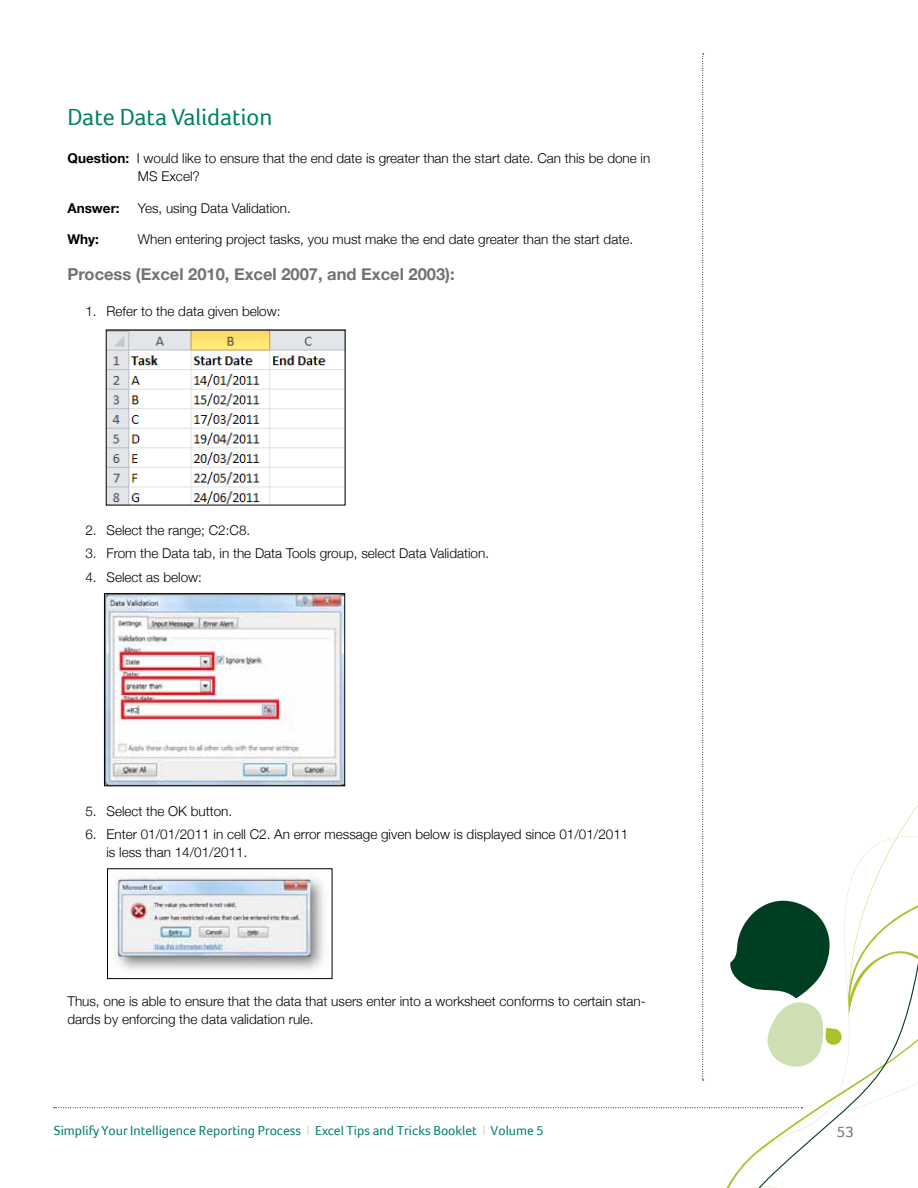
<style>
.page{position:relative;width:918px;height:1188px;background:#fff}
.page>*{position:absolute;margin:0;border:0;box-sizing:border-box;transform-origin:0 0}
.t1{font:24px "Foco";color:#008066}
.t2{font:700 16.5px "Helvetica Neue";color:#717073}
.t3{font:15.75px "Foco";color:#717073}
.t4{font:300 13.5px/18px "Helvetica Neue";color:#000}
.t5{font:13.5px "Foco";color:#008066}
.t6{font:700 13.5px "Helvetica Neue";color:#000}
.s1{font-weight:700}
.s2{color:#cee0b3}
</style>
<div class="page">
<svg style="left:692px;top:769px;width:226px;height:419px"></svg>
<img style="left:108px;top:332px;width:235px;height:171px">
<img style="left:106px;top:595px;width:237px;height:189px">
<div style="left:104px;top:593px;width:241px;height:193px;border:1px solid #000"></div>
<img style="left:115px;top:876px;width:209px;height:94px">
<div style="left:107px;top:868px;width:225px;height:111px;border:1px solid #000"></div>
<h1 class="t1" style="left:67px;top:103px;width:206px">Date Data Validation</h1>
<p class="t4" style="left:138px;top:149px;width:514px;text-indent:-70px"><span class="s1">Question:</span> I would like to ensure that the end date is greater than the start date. Can this be done in<br>MS Excel?</p>
<p class="t6" style="left:67px;top:200px;width:54px">Answer:</p>
<p class="t4" style="left:138px;top:199px;width:154px">Yes, using Data Validation.</p>
<p class="t6" style="left:67px;top:231px;width:33px">Why:</p>
<p class="t4" style="left:138px;top:230px;width:497px">When entering project tasks, you must make the end date greater than the start date.</p>
<p class="t2" style="left:67px;top:264px;width:389px">Process (Excel 2010, Excel 2007, and Excel 2003):</p>
<p class="t4" style="left:85px;top:302px;width:197px">1. Refer to the data given below:</p>
<p class="t4" style="left:85px;top:521px;width:166px">2. Select the range; C2:C8.</p>
<p class="t4" style="left:85px;top:544px;width:405px">3. From the Data tab, in the Data Tools group, select Data Validation.</p>
<p class="t4" style="left:85px;top:568px;width:118px">4. Select as below:</p>
<p class="t4" style="left:85px;top:802px;width:148px">5. Select the OK button.</p>
<p class="t4" style="left:106px;top:825px;width:523px;text-indent:-21px">6. Enter 01/01/2011 in cell C2. An error message given below is displayed since 01/01/2011 is less than 14/01/2011.</p>
<p class="t4" style="left:67px;top:992px;width:580px">Thus, one is able to ensure that the data that users enter into a worksheet conforms to certain stan&shy;dards by enforcing the data validation rule.</p>
<p class="t5" style="left:54px;top:1123px;width:492px">Simplify Your Intelligence Reporting Process <span class="s2">I</span> Excel Tips and Tricks Booklet <span class="s2">I</span> Volume 5</p>
<p class="t3" style="left:837px;top:1122px;width:19px">53</p>
</div>
